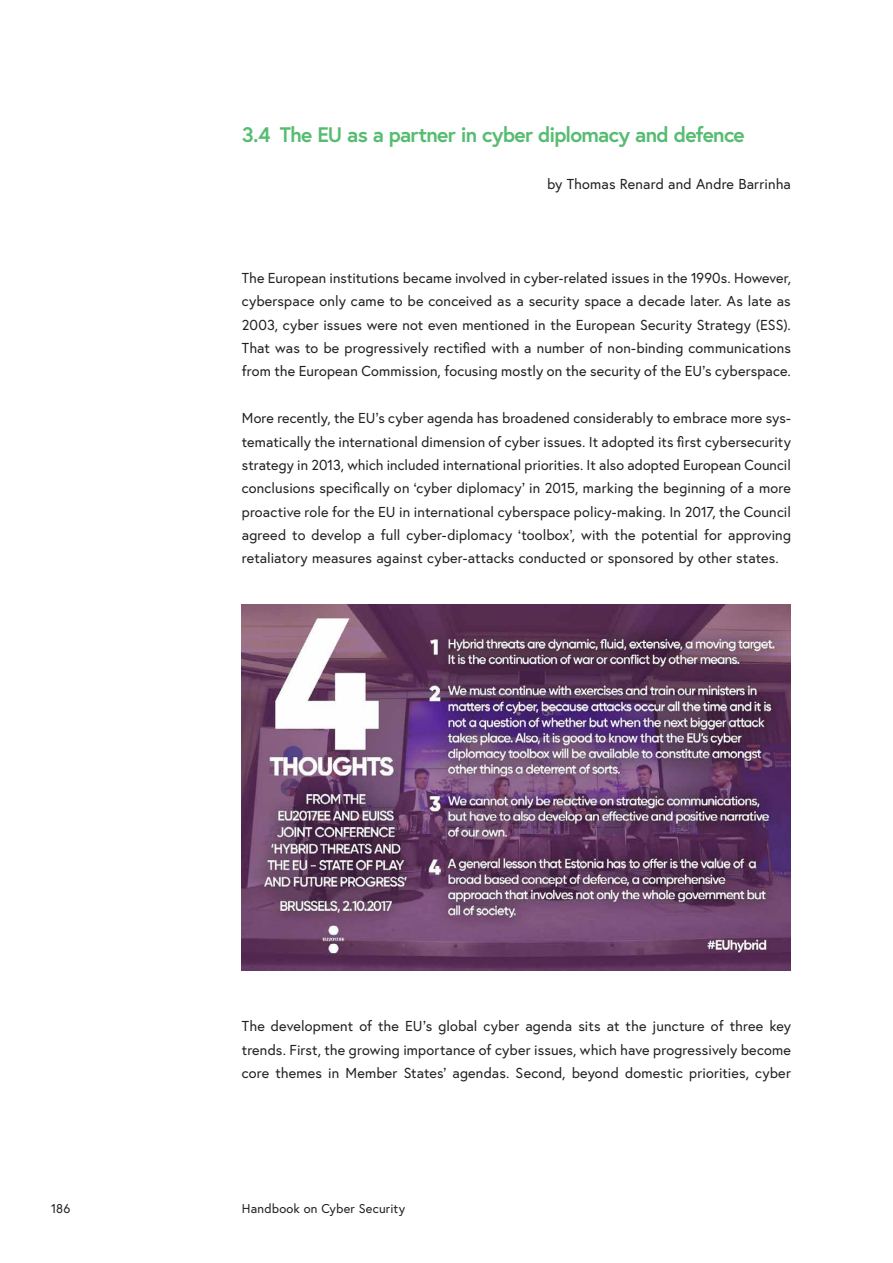
<style>
.page{position:relative;width:893px;height:1263px;background:#fff}
.page>*{position:absolute;margin:0;border:0;box-sizing:border-box;transform-origin:0 0}
.t1{font:700 21px "Europa Austria";letter-spacing:-.035em;color:#57bc71}
.t2{font:14.4px/23.4px "Europa Austria";letter-spacing:.01em;color:#231f20;text-align:justify}
.t3{font:12.75px "Europa Austria";letter-spacing:.02em;color:#231f20}
</style>
<div class="page">
<img style="left:242px;top:605px;width:549px;height:366px">
<h1 class="t1" style="left:242px;top:121px;width:504px">3.4 The EU as a partner in cyber diplomacy and defence</h1>
<p class="t2" style="left:547px;top:172px;width:245px">by Thomas Renard and Andre Barrinha</p>
<p class="t2" style="left:242px;top:266px;width:551px">The European institutions became involved in cyber-related issues in the 1990s. However, cyberspace only came to be conceived as a security space a decade later. As late as 2003, cyber issues were not even mentioned in the European Security Strategy (ESS).<br>That was to be progressively rectified with a number of non-binding communications from the European Commission, focusing mostly on the security of the EU’s cyberspace.</p>
<p class="t2" style="left:242px;top:406px;width:551px">More recently, the EU’s cyber agenda has broadened considerably to embrace more sys&shy;tematically the international dimension of cyber issues. It adopted its first cybersecurity strategy in 2013, which included international priorities. It also adopted European Council conclusions specifically on ‘cyber diplomacy’ in 2015, marking the beginning of a more proactive role for the EU in international cyberspace policy-making. In 2017, the Council agreed to develop a full cyber-diplomacy ‘toolbox’, with the potential for approving retaliatory measures against cyber-attacks conducted or sponsored by other states.</p>
<p class="t2" style="left:242px;top:1014px;width:551px">The development of the EU’s global cyber agenda sits at the juncture of three key trends. First, the growing importance of cyber issues, which have progressively become core themes in Member States’ agendas. Second, beyond domestic priorities, cyber</p>
<p class="t3" style="left:51px;top:1200px;width:21px">186</p>
<p class="t3" style="left:242px;top:1200px;width:165px">Handbook on Cyber Security</p>
</div>
